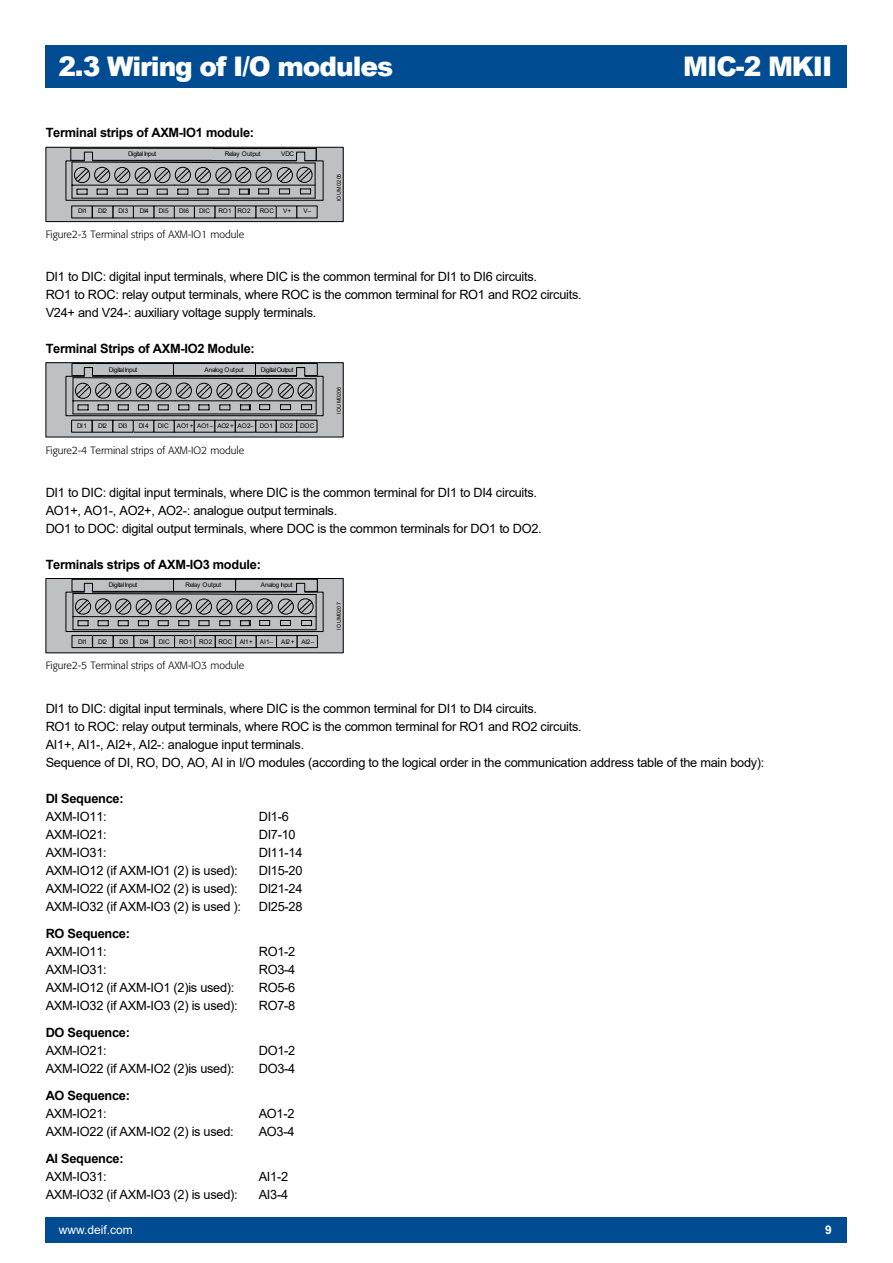
<style>
.page{position:relative;width:893px;height:1263px;background:#fff}
.page>*{position:absolute;margin:0;border:0;box-sizing:border-box;transform-origin:0 0}
.t1{font:900 27px "Arial";letter-spacing:-.04em;color:#fff}
.t2{font:12.75px/18px "Arial";letter-spacing:-.02em;color:#000}
.t3{font:700 12.75px "Arial";letter-spacing:-.02em;color:#000}
.t4{font:12px "Arial";color:#fff}
.t5{font:700 12px "Arial";color:#fff}
.t6{font:300 10.5px "Formata";color:#000}
.t7{font:6.45px "Arial";letter-spacing:-.055em;color:#000}
.t8{font:6.45px "Arial";color:#000}
.t9{font:5.25px "Arial";letter-spacing:.045em;color:#000}
</style>
<div class="page">
<div style="left:46px;top:1217px;width:801px;height:26px;background:#004c93"></div>
<div style="left:46px;top:46px;width:801px;height:42px;background:#004c93"></div>
<svg style="left:46px;top:147px;width:297px;height:75px;background:#acb0b3"></svg>
<div style="left:46px;top:147px;width:297px;height:75px;border:1px solid #000"></div>
<div style="left:71px;top:205px;width:22px;height:13px;border:1px solid #000"></div>
<div style="left:70px;top:148px;width:145px;height:13px;border:1px solid #000"></div>
<div style="left:275px;top:148px;width:42px;height:13px;border:1px solid #000"></div>
<div style="left:213px;top:148px;width:63px;height:13px;border:1px solid #000"></div>
<div style="left:212px;top:150px;width:63px;height:10px;background:#bdc1c4"></div>
<svg style="left:66px;top:152px;width:257px;height:49px;background:#939698"></svg>
<div style="left:46px;top:363px;width:297px;height:74px;background:#bdc1c4"></div>
<div style="left:46px;top:362px;width:297px;height:75px;border:1px solid #000"></div>
<div style="left:71px;top:363px;width:103px;height:13px;border:1px solid #000"></div>
<div style="left:255px;top:363px;width:63px;height:13px;border:1px solid #000"></div>
<div style="left:173px;top:363px;width:83px;height:13px;border:1px solid #000"></div>
<div style="left:173px;top:420px;width:22px;height:13px;border:1px solid #000"></div>
<div style="left:153px;top:420px;width:22px;height:13px;border:1px solid #000"></div>
<div style="left:133px;top:420px;width:21px;height:13px;border:1px solid #000"></div>
<div style="left:112px;top:420px;width:22px;height:13px;border:1px solid #000"></div>
<div style="left:92px;top:420px;width:21px;height:13px;border:1px solid #000"></div>
<div style="left:71px;top:420px;width:21px;height:13px;border:1px solid #000"></div>
<div style="left:296px;top:420px;width:22px;height:13px;border:1px solid #000"></div>
<div style="left:276px;top:420px;width:21px;height:13px;border:1px solid #000"></div>
<div style="left:255px;top:420px;width:22px;height:13px;border:1px solid #000"></div>
<div style="left:235px;top:420px;width:21px;height:13px;border:1px solid #000"></div>
<div style="left:214px;top:420px;width:22px;height:13px;border:1px solid #000"></div>
<div style="left:194px;top:420px;width:21px;height:13px;border:1px solid #000"></div>
<svg style="left:66px;top:367px;width:257px;height:49px"></svg>
<div style="left:46px;top:578px;width:297px;height:75px;background:#bdc1c4"></div>
<div style="left:46px;top:578px;width:297px;height:75px;border:1px solid #000"></div>
<div style="left:71px;top:579px;width:103px;height:13px;border:1px solid #000"></div>
<div style="left:235px;top:579px;width:83px;height:13px;border:1px solid #000"></div>
<div style="left:173px;top:579px;width:63px;height:13px;border:1px solid #000"></div>
<div style="left:174px;top:635px;width:21px;height:13px;border:1px solid #000"></div>
<div style="left:154px;top:635px;width:21px;height:13px;border:1px solid #000"></div>
<div style="left:133px;top:635px;width:22px;height:13px;border:1px solid #000"></div>
<div style="left:113px;top:635px;width:21px;height:13px;border:1px solid #000"></div>
<div style="left:92px;top:635px;width:22px;height:13px;border:1px solid #000"></div>
<div style="left:71px;top:635px;width:22px;height:13px;border:1px solid #000"></div>
<div style="left:297px;top:635px;width:21px;height:13px;border:1px solid #000"></div>
<div style="left:276px;top:635px;width:21px;height:13px;border:1px solid #000"></div>
<div style="left:256px;top:635px;width:21px;height:13px;border:1px solid #000"></div>
<div style="left:235px;top:635px;width:22px;height:13px;border:1px solid #000"></div>
<div style="left:215px;top:635px;width:21px;height:13px;border:1px solid #000"></div>
<div style="left:194px;top:635px;width:22px;height:13px;border:1px solid #000"></div>
<svg style="left:66px;top:583px;width:257px;height:49px"></svg>
<h1 class="t1" style="left:58px;top:46px;width:336px">2.3 Wiring of I/O modules</h1>
<h1 class="t1" style="left:683px;top:46px;width:151px">MIC-2 MKII</h1>
<p class="t3" style="left:46px;top:123px;width:210px">Terminal strips of AXM-IO1 module:</p>
<p class="t7" style="left:128px;top:149px;width:30px">Digital Input</p>
<p class="t7" style="left:225px;top:149px;width:37px">Relay Output</p>
<p class="t7" style="left:281px;top:149px;width:15px">VDC</p>
<p class="t7" style="left:78px;top:207px;width:10px">DI1</p>
<p class="t7" style="left:98px;top:207px;width:10px">DI2</p>
<p class="t7" style="left:118px;top:207px;width:11px">DI3</p>
<p class="t7" style="left:140px;top:207px;width:10px">DI4</p>
<p class="t7" style="left:159px;top:207px;width:11px">DI5</p>
<p class="t7" style="left:179px;top:207px;width:11px">DI6</p>
<p class="t7" style="left:199px;top:207px;width:12px">DIC</p>
<p class="t7" style="left:218px;top:207px;width:34px">RO1 RO2</p>
<p class="t7" style="left:260px;top:207px;width:16px">ROC</p>
<p class="t7" style="left:283px;top:207px;width:9px">V+</p>
<p class="t7" style="left:303px;top:207px;width:9px">V–</p>
<p class="t6" style="left:46px;top:228px;width:200px">Figure2-3 Terminal strips of AXM-IO1 module</p>
<p class="t9" style="left:335px;top:201px;width:28px;rotate:-90deg">IOUM 0205</p>
<p class="t2" style="left:46px;top:267px;width:538px">DI1 to DIC: digital input terminals, where DIC is the common terminal for DI1 to DI6 circuits.<br>RO1 to ROC: relay output terminals, where ROC is the common terminal for RO1 and RO2 circuits.<br>V24+ and V24-: auxiliary voltage supply terminals.</p>
<p class="t3" style="left:46px;top:339px;width:211px">Terminal Strips of AXM-IO2 Module:</p>
<p class="t7" style="left:109px;top:365px;width:30px">Digital Input</p>
<p class="t7" style="left:205px;top:365px;width:40px">Analog O utput</p>
<p class="t7" style="left:261px;top:365px;width:34px">Digital Output</p>
<p class="t7" style="left:77px;top:421px;width:11px">DI1</p>
<p class="t7" style="left:98px;top:421px;width:10px">DI2</p>
<p class="t7" style="left:118px;top:421px;width:10px">DI3</p>
<p class="t7" style="left:139px;top:421px;width:11px">DI4</p>
<p class="t7" style="left:158px;top:421px;width:12px">DIC</p>
<p class="t8" style="left:177px;top:421px;width:139px">AO1+ AO1– AO2+ AO2– DO1 DO2 DOC</p>
<p class="t6" style="left:46px;top:444px;width:200px">Figure2-4 Terminal strips of AXM-IO2 module</p>
<p class="t9" style="left:335px;top:414px;width:29px;rotate:-90deg">IOUM0206</p>
<p class="t2" style="left:46px;top:483px;width:498px">DI1 to DIC: digital input terminals, where DIC is the common terminal for DI1 to DI4 circuits.<br>AO1+, AO1-, AO2+, AO2-: analogue output terminals.<br>DO1 to DOC: digital output terminals, where DOC is the common terminals for DO1 to DO2.</p>
<p class="t3" style="left:46px;top:555px;width:217px">Terminals strips of AXM-IO3 module:</p>
<p class="t7" style="left:109px;top:581px;width:30px">Digital Input</p>
<p class="t7" style="left:185px;top:581px;width:37px">Relay Output</p>
<p class="t7" style="left:261px;top:581px;width:33px">Analog Input</p>
<p class="t7" style="left:78px;top:637px;width:10px">DI1</p>
<p class="t7" style="left:98px;top:637px;width:10px">DI2</p>
<p class="t7" style="left:120px;top:637px;width:10px">DI3</p>
<p class="t7" style="left:140px;top:637px;width:10px">DI4</p>
<p class="t7" style="left:159px;top:637px;width:12px">DIC</p>
<p class="t8" style="left:179px;top:637px;width:95px">RO1 RO2 ROC AI1+ AI1–</p>
<p class="t7" style="left:281px;top:637px;width:35px">AI2+ AI2–</p>
<p class="t6" style="left:46px;top:659px;width:200px">Figure2-5 Terminal strips of AXM-IO3 module</p>
<p class="t9" style="left:335px;top:630px;width:29px;rotate:-90deg">IOUM0207</p>
<p class="t2" style="left:46px;top:699px;width:720px">DI1 to DIC: digital input terminals, where DIC is the common terminal for DI1 to DI4 circuits.<br>RO1 to ROC: relay output terminals, where ROC is the common terminal for RO1 and RO2 circuits.<br>AI1+, AI1-, AI2+, AI2-: analogue input terminals.<br>Sequence of DI, RO, DO, AO, AI in I/O modules (according to the logical order in the communication address table of the main body):</p>
<p class="t3" style="left:46px;top:789px;width:79px">DI Sequence:</p>
<p class="t2" style="left:46px;top:807px;width:63px">AXM-IO11:</p>
<p class="t2" style="left:259px;top:807px;width:32px">DI1-6</p>
<p class="t2" style="left:46px;top:825px;width:63px">AXM-IO21:</p>
<p class="t2" style="left:259px;top:825px;width:38px">DI7-10</p>
<p class="t2" style="left:46px;top:843px;width:63px">AXM-IO31:</p>
<p class="t2" style="left:259px;top:843px;width:45px">DI11-14</p>
<p class="t2" style="left:46px;top:861px;width:194px">AXM-IO12 (if AXM-IO1 (2) is used):</p>
<p class="t2" style="left:259px;top:861px;width:45px">DI15-20</p>
<p class="t2" style="left:46px;top:879px;width:194px">AXM-IO22 (if AXM-IO2 (2) is used):</p>
<p class="t2" style="left:259px;top:879px;width:45px">DI21-24</p>
<p class="t2" style="left:46px;top:897px;width:197px">AXM-IO32 (if AXM-IO3 (2) is used ):</p>
<p class="t2" style="left:259px;top:897px;width:45px">DI25-28</p>
<p class="t3" style="left:46px;top:924px;width:86px">RO Sequence:</p>
<p class="t2" style="left:46px;top:942px;width:63px">AXM-IO11:</p>
<p class="t2" style="left:259px;top:942px;width:38px">RO1-2</p>
<p class="t2" style="left:46px;top:960px;width:63px">AXM-IO31:</p>
<p class="t2" style="left:259px;top:960px;width:38px">RO3-4</p>
<p class="t2" style="left:46px;top:978px;width:190px">AXM-IO12 (if AXM-IO1 (2)is used):</p>
<p class="t2" style="left:259px;top:978px;width:38px">RO5-6</p>
<p class="t2" style="left:46px;top:996px;width:194px">AXM-IO32 (if AXM-IO3 (2) is used):</p>
<p class="t2" style="left:259px;top:996px;width:38px">RO7-8</p>
<p class="t3" style="left:46px;top:1023px;width:86px">DO Sequence:</p>
<p class="t2" style="left:46px;top:1041px;width:63px">AXM-IO21:</p>
<p class="t2" style="left:259px;top:1041px;width:38px">DO1-2</p>
<p class="t2" style="left:46px;top:1059px;width:190px">AXM-IO22 (if AXM-IO2 (2)is used):</p>
<p class="t2" style="left:259px;top:1059px;width:38px">DO3-4</p>
<p class="t3" style="left:46px;top:1086px;width:86px">AO Sequence:</p>
<p class="t2" style="left:46px;top:1104px;width:63px">AXM-IO21:</p>
<p class="t2" style="left:259px;top:1104px;width:37px">AO1-2</p>
<p class="t2" style="left:46px;top:1122px;width:190px">AXM-IO22 (if AXM-IO2 (2) is used:</p>
<p class="t2" style="left:259px;top:1122px;width:37px">AO3-4</p>
<p class="t3" style="left:46px;top:1149px;width:79px">AI Sequence:</p>
<p class="t2" style="left:46px;top:1167px;width:63px">AXM-IO31:</p>
<p class="t2" style="left:259px;top:1167px;width:31px">AI1-2</p>
<p class="t2" style="left:46px;top:1185px;width:194px">AXM-IO32 (if AXM-IO3 (2) is used):</p>
<p class="t2" style="left:259px;top:1185px;width:31px">AI3-4</p>
<p class="t4" style="left:59px;top:1222px;width:76px">www.deif.com</p>
<p class="t5" style="left:825px;top:1222px;width:8px">9</p>
</div>
